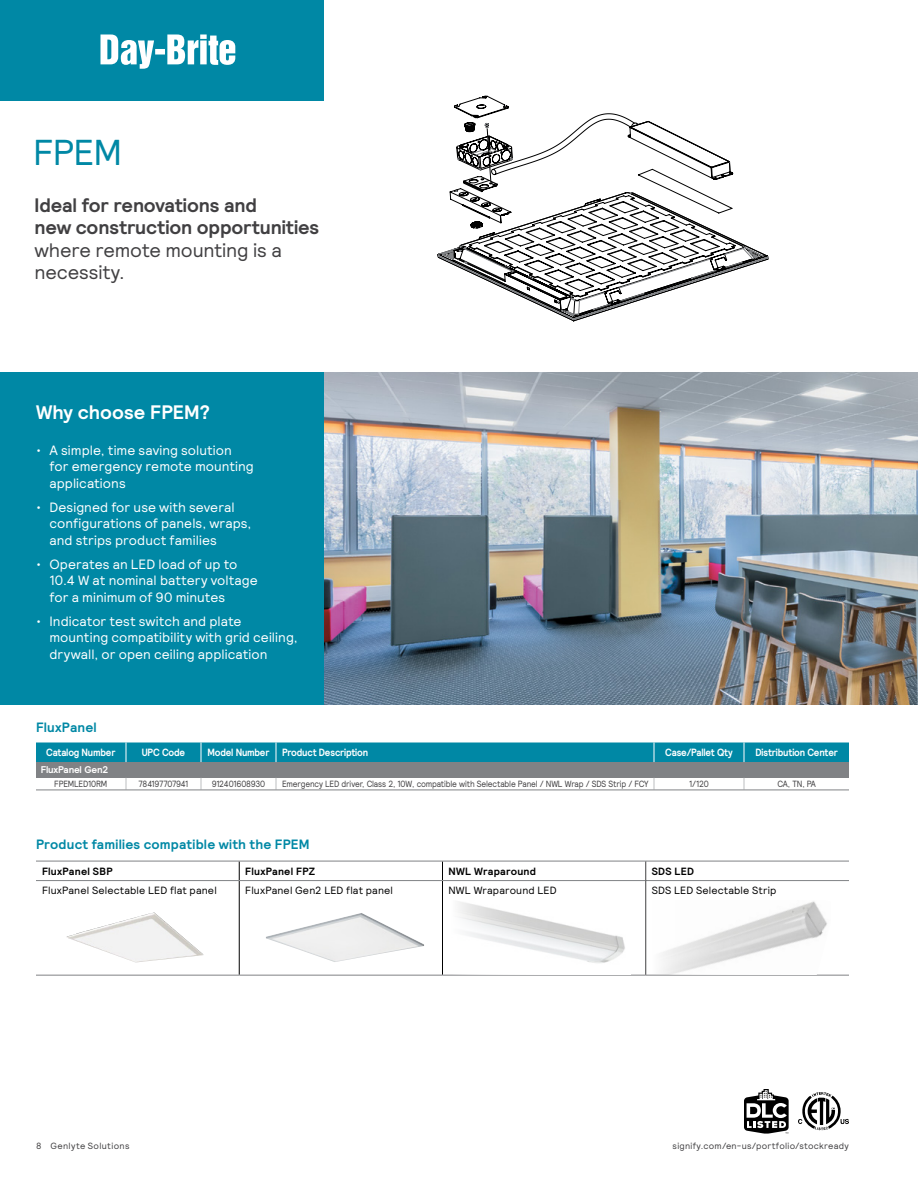
<style>
.page{position:relative;width:918px;height:1188px;background:#fff}
.page>*{position:absolute;margin:0;border:0;box-sizing:border-box;transform-origin:0 0}
.t1{font:36px "Signify Relative";color:#0088a5}
.t2{font:700 19.5px/22.5px "Signify Relative";letter-spacing:-.01em;color:#414042}
.t3{font:19.5px/22.5px "Signify Relative";letter-spacing:-.01em;color:#414042}
.t4{font:700 19.5px "Signify Relative";color:#fff}
.t5{font:13.5px/16.5px "Signify Relative";letter-spacing:.005em;color:#fff}
.t6{font:700 13.5px "Signify Relative";letter-spacing:.015em;color:#0088a5}
.t7{font:10.5px "Signify Relative";letter-spacing:.015em;color:#000}
.t8{font:700 10.5px "Signify Relative";letter-spacing:-.02em;color:#fff;scale:.9 1}
.t9{font:700 10.5px "Signify Relative";letter-spacing:.025em;color:#000}
.t10{font:700 9.75px "Signify Relative";letter-spacing:-.02em;color:#fff}
.t11{font:9px "Signify Relative";letter-spacing:-.015em;color:#414042;scale:.9 1}
.t12{font:9px "Signify Relative";letter-spacing:.03em;color:#414042}
.t13{font:9px "Signify Relative";letter-spacing:.04em;color:#414042}
.t14{font:9px "Signify Relative";letter-spacing:-.04em;color:#414042;scale:.9 1}
</style>
<div class="page">
<div style="left:36px;top:762px;width:813px;height:15px;background:#808285"></div>
<svg style="left:126px;top:778px;width:1px;height:12px"></svg>
<svg style="left:201px;top:778px;width:1px;height:12px"></svg>
<svg style="left:276px;top:778px;width:1px;height:12px"></svg>
<svg style="left:654px;top:778px;width:1px;height:12px"></svg>
<svg style="left:744px;top:778px;width:1px;height:12px"></svg>
<hr style="left:126px;top:777px;width:75px;height:1px;background:#808285">
<hr style="left:126px;top:790px;width:75px;height:1px;background:#808285">
<hr style="left:36px;top:777px;width:90px;height:1px;background:#808285">
<hr style="left:201px;top:777px;width:75px;height:1px;background:#808285">
<hr style="left:276px;top:777px;width:378px;height:1px;background:#808285">
<hr style="left:654px;top:777px;width:90px;height:1px;background:#808285">
<hr style="left:744px;top:777px;width:105px;height:1px;background:#808285">
<hr style="left:36px;top:790px;width:90px;height:1px;background:#808285">
<hr style="left:201px;top:790px;width:75px;height:1px;background:#808285">
<hr style="left:276px;top:790px;width:378px;height:1px;background:#808285">
<hr style="left:654px;top:790px;width:90px;height:1px;background:#808285">
<hr style="left:744px;top:790px;width:105px;height:1px;background:#808285">
<div style="left:36px;top:742px;width:813px;height:20px;background:#0088a5"></div>
<div style="left:0;top:372px;width:324px;height:333px;background:#0088a5"></div>
<img style="left:324px;top:372px;width:594px;height:333px">
<svg style="left:239px;top:862px;width:1px;height:18px"></svg>
<svg style="left:442px;top:862px;width:1px;height:18px"></svg>
<hr style="left:239px;top:881px;width:1px;height:94px;background:#000">
<hr style="left:442px;top:881px;width:1px;height:94px;background:#000">
<hr style="left:36px;top:975px;width:203px;height:1px;background:#808285">
<hr style="left:239px;top:975px;width:203px;height:1px;background:#808285">
<hr style="left:442px;top:975px;width:204px;height:1px;background:#808285">
<hr style="left:646px;top:975px;width:203px;height:1px;background:#808285">
<hr style="left:36px;top:861px;width:203px;height:1px;background:#808285">
<hr style="left:239px;top:861px;width:203px;height:1px;background:#808285">
<hr style="left:442px;top:861px;width:204px;height:1px;background:#808285">
<hr style="left:646px;top:861px;width:203px;height:1px;background:#808285">
<hr style="left:36px;top:880px;width:203px;height:1px;background:#808285">
<hr style="left:239px;top:880px;width:203px;height:1px;background:#808285">
<hr style="left:442px;top:880px;width:204px;height:1px;background:#808285">
<hr style="left:646px;top:880px;width:203px;height:1px;background:#808285">
<svg style="left:645px;top:862px;width:1px;height:19px"></svg>
<hr style="left:645px;top:881px;width:1px;height:94px;background:#414042">
<img style="left:266px;top:913px;width:158px;height:49px">
<img style="left:651px;top:901px;width:180px;height:74px">
<img style="left:450px;top:902px;width:175px;height:73px">
<svg style="left:438px;top:96px;width:330px;height:225px"></svg>
<img style="left:67px;top:913px;width:136px;height:49px">
<svg style="left:798px;top:1092px;width:51px;height:39px"></svg>
<svg style="left:744px;top:1089px;width:45px;height:45px"></svg>
<div style="left:0;top:0;width:324px;height:100px;background:#0088a5"></div>
<svg style="left:101px;top:34px;width:134px;height:35px"></svg>
<h1 class="t1" style="left:33px;top:129px;width:91px">FPEM</h1>
<h2 class="t2" style="left:34px;top:193px;width:286px">Ideal for renovations and<br>new construction opportunities</h2>
<h2 class="t3" style="left:34px;top:238px;width:249px">where remote mounting is a necessity.</h2>
<h2 class="t4" style="left:36px;top:399px;width:176px">Why choose FPEM?</h2>
<p class="t5" style="left:50px;top:441px;width:206px;text-indent:-14px">• A simple, time saving solution for emergency remote mounting applications</p>
<p class="t5" style="left:50px;top:498px;width:204px;text-indent:-14px">• Designed for use with several configurations of panels, wraps, and strips product families</p>
<p class="t5" style="left:50px;top:555px;width:210px;text-indent:-14px">• Operates an LED load of up to<br>10.4 W at nominal battery voltage for a minimum of 90 minutes</p>
<p class="t5" style="left:50px;top:612px;width:250px;text-indent:-14px">• Indicator test switch and plate mounting compatibility with grid ceiling, drywall, or open ceiling application</p>
<p class="t6" style="left:36px;top:718px;width:62px">FluxPanel</p>
<p class="t8" style="left:46px;top:745px;width:78px">Catalog Number</p>
<p class="t8" style="left:142px;top:745px;width:50px">UPC Code</p>
<p class="t8" style="left:208px;top:745px;width:180px">Model Number Product Description</p>
<p class="t8" style="left:665px;top:745px;width:77px">Case/Pallet Qty</p>
<p class="t8" style="left:756px;top:745px;width:93px">Distribution Center</p>
<p class="t10" style="left:41px;top:764px;width:69px">FluxPanel Gen2</p>
<p class="t11" style="left:54px;top:778px;width:60px">FPEMLED10RM</p>
<p class="t14" style="left:139px;top:778px;width:57px">784197707941</p>
<p class="t11" style="left:212px;top:778px;width:61px">912401608930</p>
<p class="t11" style="left:282px;top:778px;width:409px">Emergency LED driver, Class 2, 10W, compatible with Selectable Panel / NWL Wrap / SDS Strip / FCY</p>
<p class="t11" style="left:689px;top:778px;width:23px">1/120</p>
<p class="t11" style="left:778px;top:778px;width:44px">CA, TN, PA</p>
<p class="t6" style="left:36px;top:836px;width:275px">Product families compatible with the FPEM</p>
<p class="t9" style="left:42px;top:864px;width:72px">FluxPanel SBP</p>
<p class="t9" style="left:245px;top:864px;width:72px">FluxPanel FPZ</p>
<p class="t9" style="left:448px;top:864px;width:89px">NWL Wraparound</p>
<p class="t9" style="left:652px;top:864px;width:44px">SDS LED</p>
<p class="t7" style="left:42px;top:884px;width:176px">FluxPanel Selectable LED flat panel</p>
<p class="t7" style="left:245px;top:884px;width:149px">FluxPanel Gen2 LED flat panel</p>
<p class="t7" style="left:448px;top:884px;width:110px">NWL Wraparound LED</p>
<p class="t7" style="left:652px;top:884px;width:126px">SDS LED Selectable Strip</p>
<p class="t13" style="left:36px;top:1140px;width:95px">8 Genlyte Solutions</p>
<p class="t12" style="left:673px;top:1140px;width:178px">signify.com/en-us/portfolio/stockready</p>
</div>
